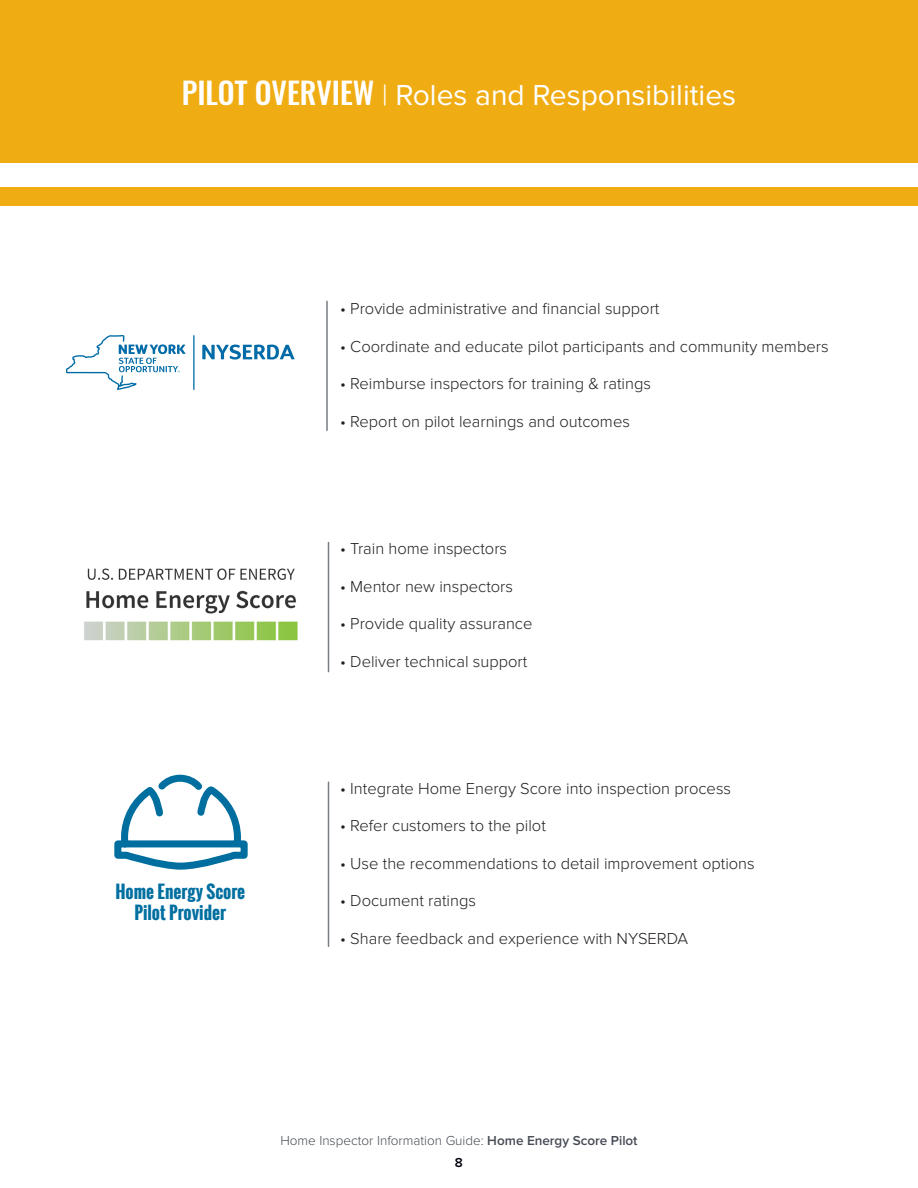
<style>
.page{position:relative;width:918px;height:1188px;background:#fff}
.page>*{position:absolute;margin:0;border:0;box-sizing:border-box;transform-origin:0 0}
.t1{font:30px "Proxima Nova";color:#fff}
.Oswald_Bold{font:700 17.25px/20.7px "Oswald";color:#006fa0;text-align:center}
.Body_Text{font:300 16.5px "Proxima Nova";color:#231f20}
.t2{font:300 13.5px "Proxima Nova";color:#464b54}
.t3{font:600 13.5px "Proxima Nova";color:#00000b}
.s1{font-family:"Oswald";font-weight:500}
.s2{font-weight:300}
.s3{font-weight:600}
</style>
<div class="page">
<div style="left:0;top:0;width:918px;height:205px;background:#f0ac13"></div>
<div style="left:0;top:164px;width:918px;height:23px;background:#fff"></div>
<svg style="left:202px;top:345px;width:93px;height:15px"></svg>
<hr style="left:193px;top:335px;width:2px;height:55px;background:#006ba7">
<svg style="left:66px;top:335px;width:120px;height:55px"></svg>
<img style="left:84px;top:568px;width:214px;height:73px">
<svg style="left:114px;top:774px;width:134px;height:96px"></svg>
<hr style="left:326px;top:301px;width:2px;height:129px;background:#787d83">
<hr style="left:328px;top:543px;width:1px;height:129px;background:#787d83">
<hr style="left:328px;top:782px;width:1px;height:164px;background:#787d83">
<p class="t1" style="left:182px;top:77px;width:556px"><span class="s1">PILOT OVERVIEW</span> <span class="s2">|</span> Roles and Responsibilities</p>
<p class="Body_Text" style="left:340px;top:299px;width:321px">• Provide administrative and financial support</p>
<p class="Body_Text" style="left:340px;top:337px;width:490px">• Coordinate and educate pilot participants and community members</p>
<p class="Body_Text" style="left:340px;top:374px;width:312px">• Reimburse inspectors for training &amp; ratings</p>
<p class="Body_Text" style="left:340px;top:412px;width:291px">• Report on pilot learnings and outcomes</p>
<p class="Oswald_Bold" style="left:115px;top:882px;width:131px">Home Energy Score<br>Pilot Provider</p>
<p class="Body_Text" style="left:340px;top:539px;width:169px">• Train home inspectors</p>
<p class="Body_Text" style="left:340px;top:577px;width:174px">• Mentor new inspectors</p>
<p class="Body_Text" style="left:340px;top:614px;width:194px">• Provide quality assurance</p>
<p class="Body_Text" style="left:340px;top:652px;width:189px">• Deliver technical support</p>
<p class="Body_Text" style="left:340px;top:779px;width:393px">• Integrate Home Energy Score into inspection process</p>
<p class="Body_Text" style="left:340px;top:816px;width:207px">• Refer customers to the pilot</p>
<p class="Body_Text" style="left:340px;top:854px;width:416px">• Use the recommendations to detail improvement options</p>
<p class="Body_Text" style="left:340px;top:891px;width:137px">• Document ratings</p>
<p class="Body_Text" style="left:340px;top:929px;width:350px">• Share feedback and experience with NYSERDA</p>
<p class="t2" style="left:280px;top:1132px;width:359px">Home Inspector Information Guide: <span class="s3">Home Energy Score Pilot</span></p>
<p class="t3" style="left:455px;top:1155px;width:10px">8</p>
</div>
